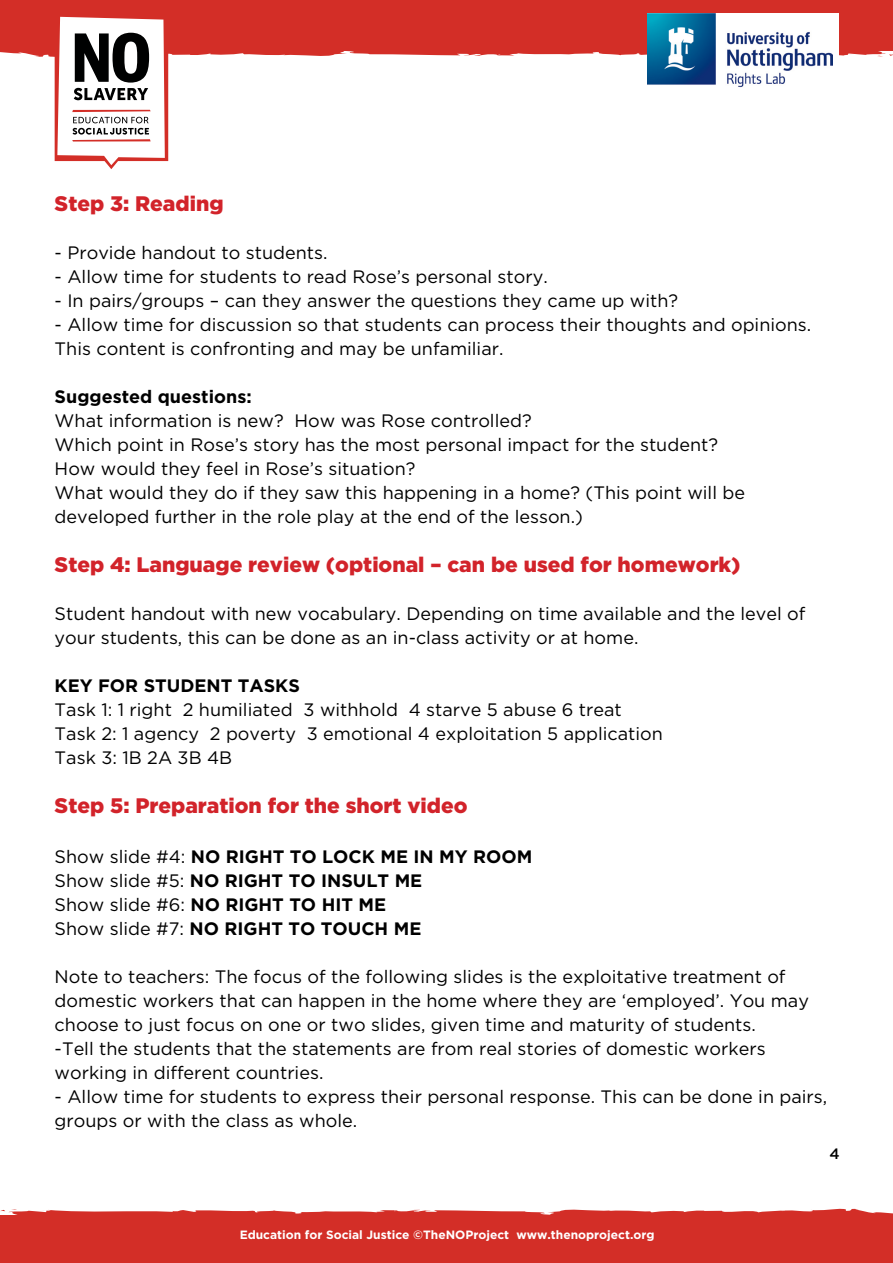
<style>
.page{position:relative;width:893px;height:1263px;background:#fff}
.page>*{position:absolute;margin:0;border:0;box-sizing:border-box;transform-origin:0 0}
.t1{font:900 21px "Gotham";color:#d2232a}
.t2{font:18px/24px "Gotham";color:#000}
.t3{font:700 18px/24px "Gotham";color:#000}
.t4{font:500 15px "Gotham";color:#000}
.t5{font:700 12px "Gotham";color:#fff}
.s1{font-weight:400}
</style>
<div class="page">
<svg style="left:0;top:30px;width:888px;height:28px;background:#d84943"></svg>
<svg style="left:247px;top:44px;width:6px;height:2px"></svg>
<div style="left:0;top:0;width:893px;height:30px;background:#d32e27"></div>
<svg style="left:43px;top:16px;width:125px;height:153px"></svg>
<svg style="left:7px;top:1208px;width:886px;height:27px;background:#d84640"></svg>
<svg style="left:695px;top:1221px;width:10px;height:2px"></svg>
<div style="left:1px;top:1235px;width:892px;height:28px;background:#d32e27"></div>
<div style="left:647px;top:13px;width:192px;height:78px;background:#fff"></div>
<img style="left:647px;top:13px;width:185px;height:74px">
<p class="t1" style="left:55px;top:191px;width:170px">Step 3: Reading</p>
<p class="t2" style="left:55px;top:240px;width:274px">- Provide handout to students.</p>
<p class="t2" style="left:55px;top:264px;width:495px">- Allow time for students to read Rose’s personal story.</p>
<p class="t2" style="left:55px;top:288px;width:625px">- In pairs/groups – can they answer the questions they came up with?</p>
<p class="t2" style="left:55px;top:312px;width:758px">- Allow time for discussion so that students can process their thoughts and opinions.<br>This content is confronting and may be unfamiliar.</p>
<p class="t3" style="left:55px;top:384px;width:199px">Suggested questions:</p>
<p class="t2" style="left:55px;top:408px;width:692px">What information is new? How was Rose controlled?<br>Which point in Rose’s story has the most personal impact for the student?<br>How would they feel in Rose’s situation?<br>What would they do if they saw this happening in a home? (This point will be developed further in the role play at the end of the lesson.)</p>
<p class="t1" style="left:55px;top:553px;width:687px">Step 4: Language review (optional – can be used for homework)</p>
<p class="t2" style="left:55px;top:601px;width:752px">Student handout with new vocabulary. Depending on time available and the level of your students, this can be done as an in-class activity or at home.</p>
<p class="t3" style="left:55px;top:673px;width:247px">KEY FOR STUDENT TASKS</p>
<p class="t2" style="left:55px;top:697px;width:610px">Task 1: 1 right 2 humiliated 3 withhold 4 starve 5 abuse 6 treat<br>Task 2: 1 agency 2 poverty 3 emotional 4 exploitation 5 application<br>Task 3: 1B 2A 3B 4B</p>
<p class="t1" style="left:55px;top:794px;width:414px">Step 5: Preparation for the short video</p>
<p class="t3" style="left:55px;top:844px;width:479px"><span class="s1">Show slide #4:</span> NO RIGHT TO LOCK ME IN MY ROOM <span class="s1">Show slide #5:</span> NO RIGHT TO INSULT ME<br><span class="s1">Show slide #6:</span> NO RIGHT TO HIT ME<br><span class="s1">Show slide #7:</span> NO RIGHT TO TOUCH ME</p>
<p class="t2" style="left:55px;top:964px;width:756px">Note to teachers: The focus of the following slides is the exploitative treatment of domestic workers that can happen in the home where they are ‘employed’. You may choose to just focus on one or two slides, given time and maturity of students.<br>-Tell the students that the statements are from real stories of domestic workers working in different countries.</p>
<p class="t2" style="left:55px;top:1084px;width:774px">- Allow time for students to express their personal response. This can be done in pairs, groups or with the class as whole.</p>
<p class="t5" style="left:240px;top:1228px;width:416px">Education for Social Justice ©TheNOProject www.thenoproject.org</p>
<p class="t4" style="left:829px;top:1145px;width:12px">4</p>
</div>
